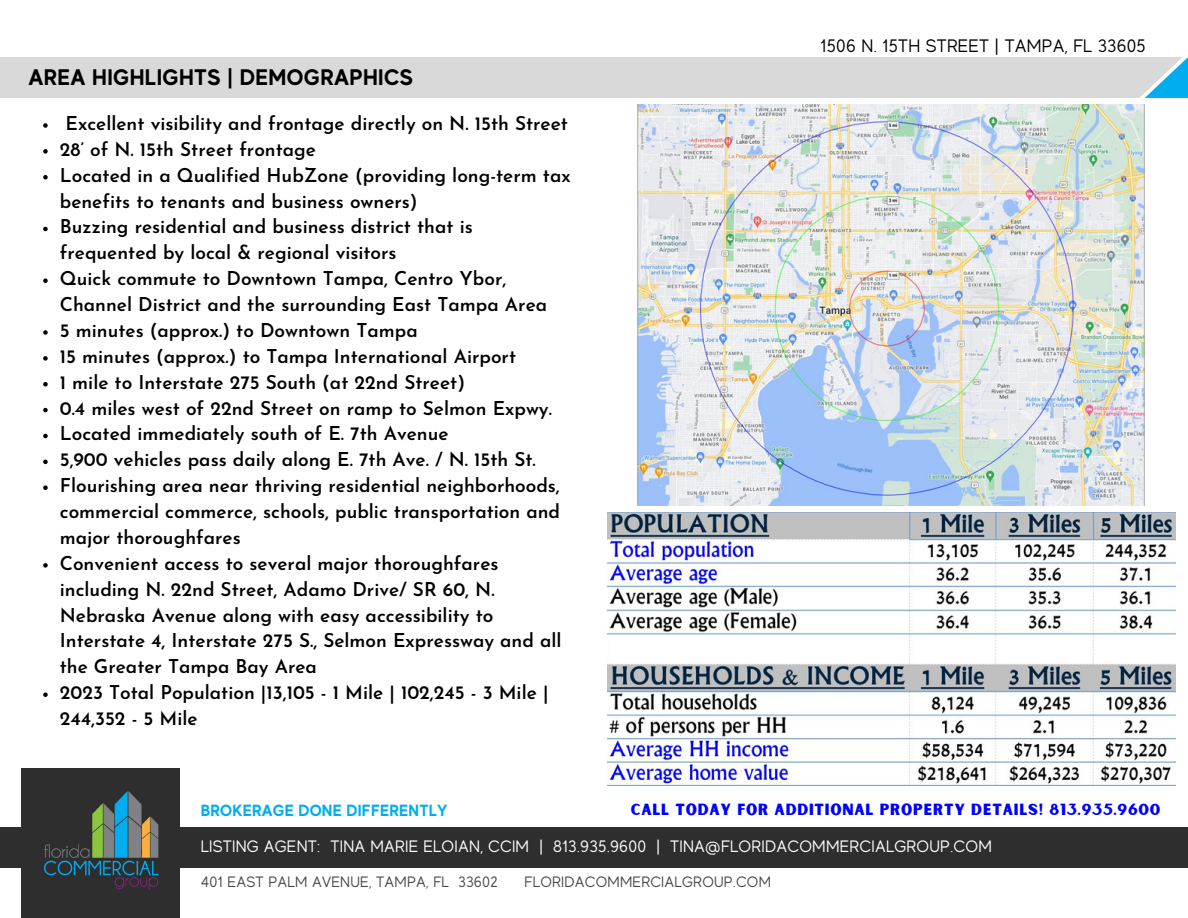
<style>
.page{position:relative;width:1188px;height:918px;background:#fff}
.page>*{position:absolute;margin:0;border:0;box-sizing:border-box;transform-origin:0 0}
.t1{font:700 22.5px "MADE Evolve Sans";letter-spacing:.02em;color:#000}
.t2{font:600 19.05px/25.8px "Josefin Sans";color:#000}
.t3{font:18px "MADE Evolve Sans";letter-spacing:.015em;color:#000}
.t4{font:16.5px "MADE Evolve Sans";letter-spacing:.015em;color:#fff}
.t5{font:700 16.2px "MADE Evolve Sans";letter-spacing:.015em;color:#00adef}
.t6{font:15.45px "Sunborn Sans One";letter-spacing:.05em;color:#00f}
.t7{font:15px "MADE Evolve Sans";letter-spacing:.015em;color:#484849}
</style>
<div class="page">
<div style="left:22px;top:768px;width:158px;height:150px;background:#2f2e2e"></div>
<div style="left:0;top:828px;width:1188px;height:40px;background:#2f2e2e"></div>
<img style="left:44px;top:791px;width:115px;height:99px">
<div style="left:0;top:58px;width:1188px;height:40px;background:#d9d9d9"></div>
<svg style="left:1139px;top:57px;width:6px;height:41px"></svg>
<svg style="left:1145px;top:57px;width:43px;height:41px"></svg>
<img style="left:637px;top:104px;width:507px;height:402px">
<img style="left:607px;top:512px;width:568px;height:274px">
<svg style="left:43px;top:123px;width:5px;height:5px"></svg>
<svg style="left:43px;top:149px;width:5px;height:5px"></svg>
<svg style="left:43px;top:175px;width:5px;height:4px"></svg>
<svg style="left:43px;top:227px;width:5px;height:4px"></svg>
<svg style="left:43px;top:278px;width:5px;height:5px"></svg>
<svg style="left:43px;top:330px;width:5px;height:5px"></svg>
<svg style="left:43px;top:356px;width:5px;height:5px"></svg>
<svg style="left:43px;top:382px;width:5px;height:4px"></svg>
<svg style="left:43px;top:408px;width:5px;height:4px"></svg>
<svg style="left:43px;top:434px;width:5px;height:4px"></svg>
<svg style="left:43px;top:460px;width:5px;height:4px"></svg>
<svg style="left:43px;top:485px;width:5px;height:5px"></svg>
<svg style="left:43px;top:563px;width:5px;height:5px"></svg>
<svg style="left:43px;top:692px;width:5px;height:5px"></svg>
<h3 class="t1" style="left:29px;top:64px;width:386px">AREA HIGHLIGHTS | DEMOGRAPHICS</h3>
<h3 class="t2" style="left:66px;top:112px;width:504px">Excellent visibility and frontage directly on N. 15th Street</h3>
<h3 class="t2" style="left:60px;top:138px;width:258px">28’ of N. 15th Street frontage</h3>
<h3 class="t2" style="left:60px;top:164px;width:512px">Located in a Qualified HubZone (providing long-term tax benefits to tenants and business owners)</h3>
<h3 class="t2" style="left:60px;top:216px;width:414px">Buzzing residential and business district that is frequented by local &amp; regional visitors</h3>
<h3 class="t2" style="left:60px;top:268px;width:489px">Quick commute to Downtown Tampa, Centro Ybor,<br>Channel District and the surrounding East Tampa Area</h3>
<h3 class="t2" style="left:60px;top:319px;width:359px">5 minutes (approx.) to Downtown Tampa</h3>
<h3 class="t2" style="left:60px;top:345px;width:458px">15 minutes (approx.) to Tampa International Airport</h3>
<h3 class="t2" style="left:60px;top:371px;width:407px">1 mile to Interstate 275 South (at 22nd Street)</h3>
<h3 class="t2" style="left:60px;top:397px;width:494px">0.4 miles west of 22nd Street on ramp to Selmon Expwy.</h3>
<p class="t2" style="left:60px;top:423px;width:390px">Located immediately south of E. 7th Avenue</p>
<p class="t2" style="left:60px;top:449px;width:478px">5,900 vehicles pass daily along E. 7th Ave. / N. 15th St.</p>
<h4 class="t2" style="left:60px;top:475px;width:502px;text-align:justify">Flourishing area near thriving residential neighborhoods, commercial commerce, schools, public transportation and major thoroughfares</h4>
<p class="t2" style="left:60px;top:552px;width:503px">Convenient access to several major thoroughfares including N. 22nd Street, Adamo Drive/ SR 60, N.<br>Nebraska Avenue along with easy accessibility to Interstate 4, Interstate 275 S., Selmon Expressway and all the Greater Tampa Bay Area</p>
<p class="t2" style="left:60px;top:682px;width:490px">2023 Total Population |13,105 - 1 Mile | 102,245 - 3 Mile |<br>244,352 - 5 Mile</p>
<p class="t5" style="left:201px;top:801px;width:248px">BROKERAGE DONE DIFFERENTLY</p>
<p class="t3" style="left:821px;top:36px;width:327px">1506 N. 15TH STREET | TAMPA, FL 33605</p>
<h3 class="t6" style="left:631px;top:800px;width:531px">CALL TODAY FOR ADDITIONAL PROPERTY DETAILS! 813.935.9600</h3>
<h1 class="t4" style="left:201px;top:837px;width:793px">LISTING AGENT: TINA MARIE ELOIAN, CCIM | 813.935.9600 | TINA@FLORIDACOMMERCIALGROUP.COM</h1>
<h3 class="t7" style="left:201px;top:874px;width:298px">401 EAST PALM AVENUE, TAMPA, FL 33602</h3>
<h3 class="t7" style="left:525px;top:874px;width:248px">FLORIDACOMMERCIALGROUP.COM</h3>
</div>
